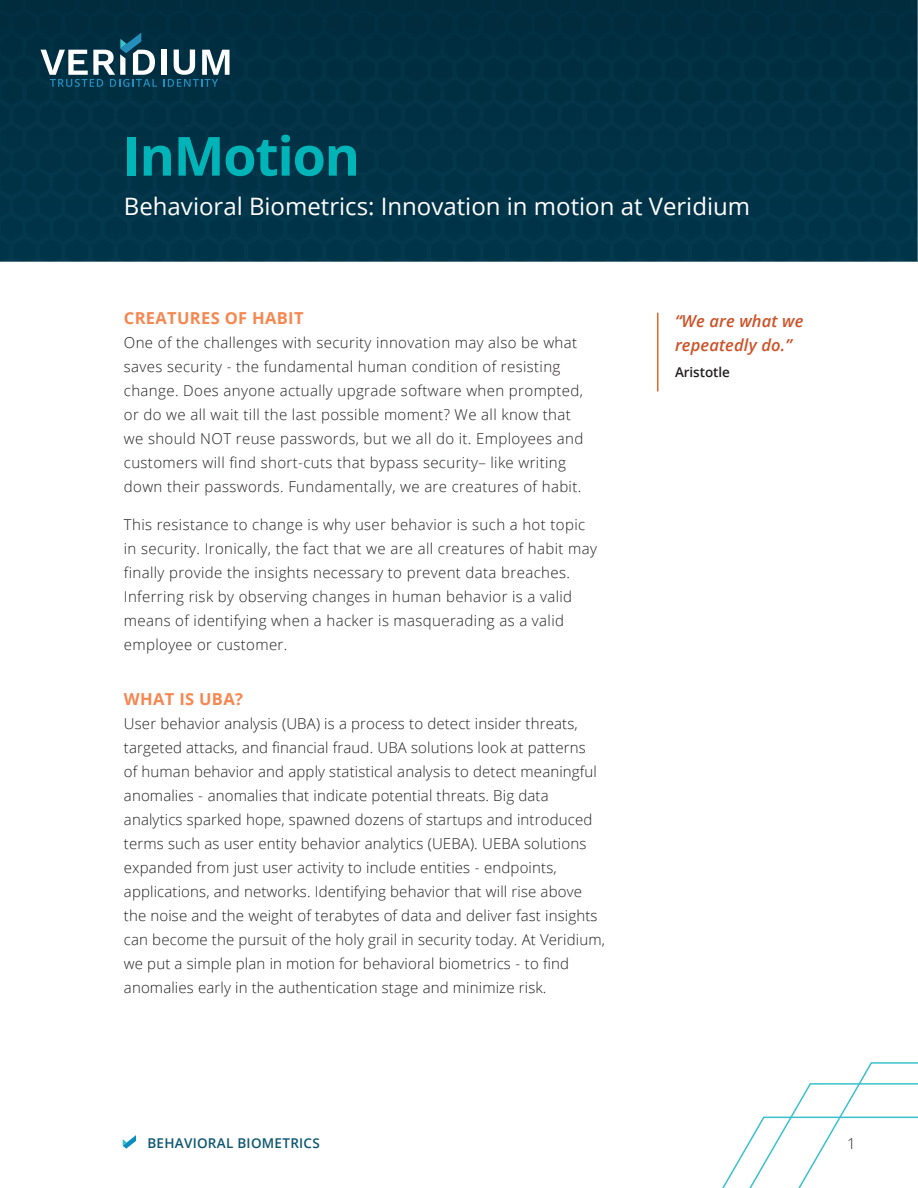
<style>
.page{position:relative;width:918px;height:1188px;background:#fff}
.page>*{position:absolute;margin:0;border:0;box-sizing:border-box;transform-origin:0 0}
.H1_Style{font:700 54px "Open Sans";letter-spacing:-.025em;color:#00b4b8}
.body_copy{font:24px "Open Sans";color:#fff}
.H3_Style{font:700 16.5px "Open Sans";letter-spacing:.02em;color:#f58750}
.bullet_2{font:italic 600 16.5px/24px "Open Sans";letter-spacing:.01em;color:#cc5228}
.body_copy-2{font:300 15px/24px "Open Sans";letter-spacing:.01em;color:#231f20}
.Margin_Subject{font:600 13.5px "Open Sans";letter-spacing:.02em;color:#0c5671}
.bullet_2-2{font:600 13.5px "Open Sans";letter-spacing:-.005em;color:#231f20}
</style>
<div class="page">
<div style="left:0;top:0;width:918px;height:261px;background:#003145"></div>
<svg style="left:722px;top:1062px;width:196px;height:126px"></svg>
<hr style="left:657px;top:313px;width:1px;height:78px;background:#e06626">
<svg style="left:123px;top:1135px;width:13px;height:14px"></svg>
<div style="left:161px;top:50px;width:6px;height:25px;background:#fff"></div>
<svg style="left:41px;top:33px;width:116px;height:54px"></svg>
<svg style="left:163px;top:50px;width:67px;height:37px"></svg>
<p class="H1_Style" style="left:123px;top:118px;width:239px">InMotion</p>
<p class="body_copy" style="left:124px;top:190px;width:628px">Behavioral Biometrics: Innovation in motion at Veridium</p>
<p class="H3_Style" style="left:124px;top:307px;width:181px">CREATURES OF HABIT</p>
<p class="body_copy-2" style="left:124px;top:330px;width:461px">One of the challenges with security innovation may also be what saves security - the fundamental human condition of resisting change. Does anyone actually upgrade software when prompted, or do we all wait till the last possible moment? We all know that we should NOT reuse passwords, but we all do it. Employees and customers will find short-cuts that bypass security– like writing down their passwords. Fundamentally, we are creatures of habit.</p>
<p class="body_copy-2" style="left:124px;top:512px;width:475px">This resistance to change is why user behavior is such a hot topic in security. Ironically, the fact that we are all creatures of habit may finally provide the insights necessary to prevent data breaches.<br>Inferring risk by observing changes in human behavior is a valid means of identifying when a hacker is masquerading as a valid employee or customer.</p>
<p class="H3_Style" style="left:124px;top:687px;width:121px">WHAT IS UBA?</p>
<p class="body_copy-2" style="left:124px;top:711px;width:483px">User behavior analysis (UBA) is a process to detect insider threats, targeted attacks, and financial fraud. UBA solutions look at patterns<br>of human behavior and apply statistical analysis to detect meaningful anomalies - anomalies that indicate potential threats. Big data analytics sparked hope, spawned dozens of startups and introduced terms such as user entity behavior analytics (UEBA). UEBA solutions expanded from just user activity to include entities - endpoints, applications, and networks. Identifying behavior that will rise above the noise and the weight of terabytes of data and deliver fast insights can become the pursuit of the holy grail in security today. At Veridium, we put a simple plan in motion for behavioral biometrics - to find anomalies early in the authentication stage and minimize risk.</p>
<p class="bullet_2" style="left:675px;top:309px;width:130px">“We are what we repeatedly do.”</p>
<p class="bullet_2-2" style="left:675px;top:363px;width:56px">Aristotle</p>
<p class="Margin_Subject" style="left:147px;top:1133px;width:174px">BEHAVIORAL BIOMETRICS</p>
<p class="body_copy-2" style="left:847px;top:1131px;width:10px">1</p>
</div>
